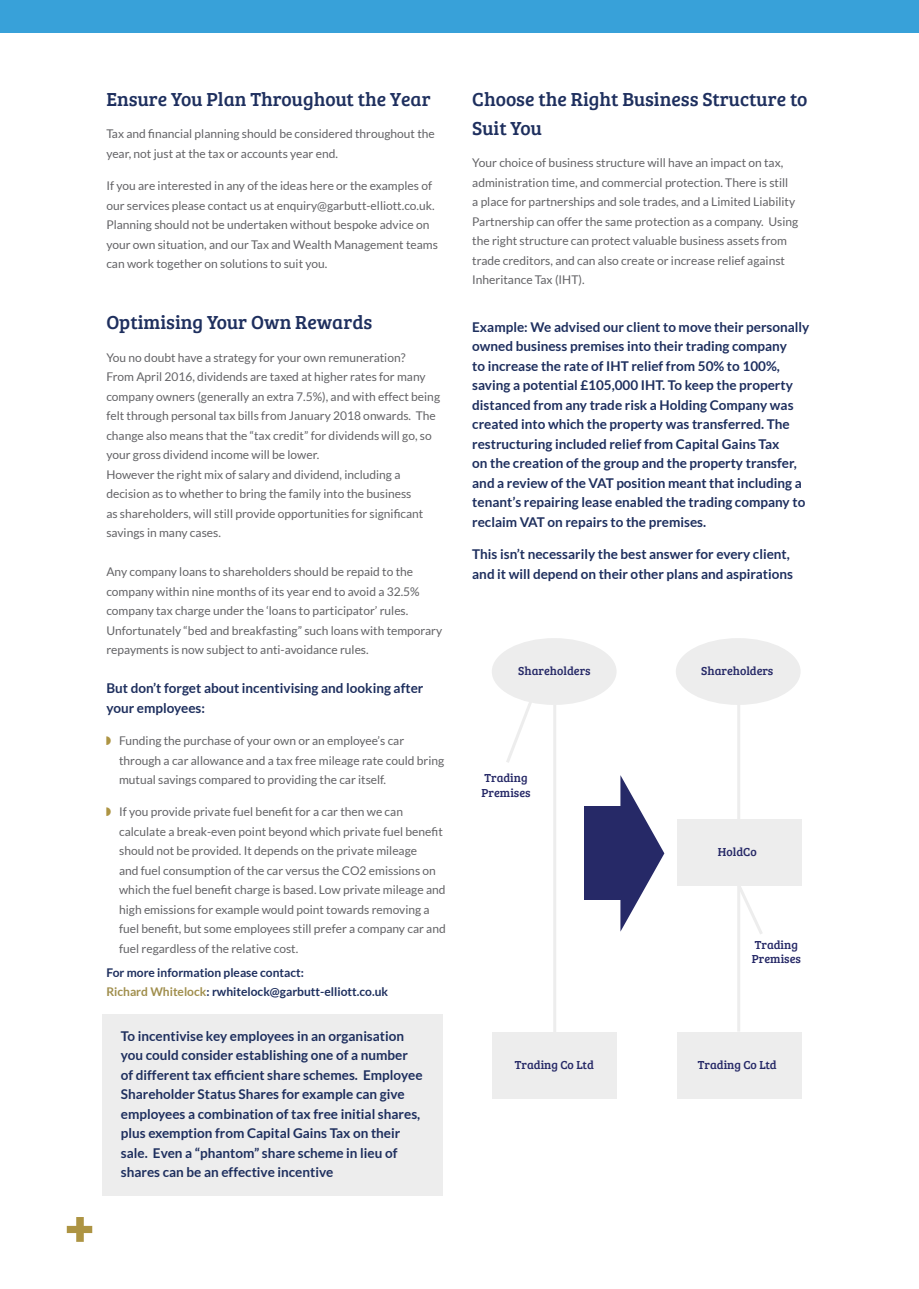
<style>
.page{position:relative;width:919px;height:1289px;background:#fff}
.page>*{position:absolute;margin:0;border:0;box-sizing:border-box;transform-origin:0 0}
.HEADING{font:19.5px/28.8px "Bree Serif";color:#1e2f5e}
.SUB_HEADING{font:700 13.5px/19.5px "Lato";color:#1e2f5e}
.BULLET_POINT{font:12px/19.5px "Lato";color:#636366}
.BODY_TEXT{font:12px/19.5px "Lato";color:#636366}
.GREEN_BOX_TEXT{font:12px "Bree Serif";color:#262967}
.BULLET_POINT-2{font:700 12px "Lato";color:#1e2f5e}
.s1{color:#a08e4c}
</style>
<div class="page">
<svg style="left:67px;top:1217px;width:25px;height:24px"></svg>
<div style="left:0;top:0;width:918px;height:32px;background:#38a1d9"></div>
<hr style="left:553px;top:705px;width:3px;height:359px;background:#ededed">
<svg style="left:506px;top:702px;width:26px;height:61px"></svg>
<svg style="left:620px;top:775px;width:44px;height:156px"></svg>
<div style="left:584px;top:806px;width:46px;height:94px;background:#262967"></div>
<hr style="left:737px;top:683px;width:3px;height:348px;background:#ededed">
<div style="left:491px;top:638px;width:125px;height:67px;background:#ededed;border-radius:50%"></div>
<div style="left:675px;top:638px;width:125px;height:67px;background:#ededed;border-radius:50%"></div>
<div style="left:676px;top:819px;width:125px;height:66px;background:#ededed"></div>
<div style="left:676px;top:1031px;width:125px;height:67px;background:#ededed"></div>
<div style="left:491px;top:1031px;width:125px;height:67px;background:#ededed"></div>
<svg style="left:723px;top:885px;width:42px;height:49px"></svg>
<div style="left:102px;top:1014px;width:340px;height:181px;background:#ededed"></div>
<p class="HEADING" style="left:106px;top:84px;width:326px">Ensure You Plan Throughout the Year</p>
<p class="BULLET_POINT" style="left:106px;top:124px;width:330px">Tax and financial planning should be considered throughout the year, not just at the tax or accounts year end.</p>
<p class="BULLET_POINT" style="left:106px;top:176px;width:333px">If you are interested in any of the ideas here or the examples of our services please contact us at enquiry@garbutt-elliott.co.uk.<br>Planning should not be undertaken without bespoke advice on your own situation, and our Tax and Wealth Management teams can work together on solutions to suit you.</p>
<p class="HEADING" style="left:106px;top:307px;width:267px">Optimising Your Own Rewards</p>
<p class="BULLET_POINT" style="left:106px;top:347px;width:335px">You no doubt have a strategy for your own remuneration?<br>From April 2016, dividends are taxed at higher rates for many company owners (generally an extra 7.5%), and with effect being felt through personal tax bills from January 2018 onwards. The change also means that the “tax credit” for dividends will go, so your gross dividend income will be lower.</p>
<p class="BULLET_POINT" style="left:106px;top:464px;width:318px">However the right mix of salary and dividend, including a decision as to whether to bring the family into the business as shareholders, will still provide opportunities for significant savings in many cases.</p>
<p class="BULLET_POINT" style="left:106px;top:562px;width:337px">Any company loans to shareholders should be repaid to the company within nine months of its year end to avoid a 32.5% company tax charge under the ‘loans to participator’ rules.<br>Unfortunately “bed and breakfasting” such loans with temporary repayments is now subject to anti-avoidance rules.</p>
<p class="SUB_HEADING" style="left:106px;top:678px;width:318px">But don’t forget about incentivising and looking after your employees:</p>
<p class="BULLET_POINT" style="left:119px;top:730px;width:326px">Funding the purchase of your own or an employee’s car through a car allowance and a tax free mileage rate could bring mutual savings compared to providing the car itself.</p>
<p class="BULLET_POINT" style="left:119px;top:802px;width:328px">If you provide private fuel benefit for a car then we can calculate a break-even point beyond which private fuel benefit should not be provided. It depends on the private mileage<br>and fuel consumption of the car versus the CO2 emissions on which the fuel benefit charge is based. Low private mileage and high emissions for example would point towards removing a fuel benefit, but some employees still prefer a company car and fuel regardless of the relative cost.</p>
<p class="BULLET_POINT-2" style="left:106px;top:965px;width:199px">For more information please contact:</p>
<p class="BULLET_POINT-2" style="left:106px;top:984px;width:283px"><span class="s1">Richard Whitelock</span>: rwhitelock@garbutt-elliott.co.uk</p>
<p class="SUB_HEADING" style="left:121px;top:1025px;width:303px">To incentivise key employees in an organisation you could consider establishing one of a number of different tax efficient share schemes. Employee Shareholder Status Shares for example can give employees a combination of tax free initial shares, plus exemption from Capital Gains Tax on their sale. Even a “phantom” share scheme in lieu of shares can be an effective incentive</p>
<p class="HEADING" style="left:472px;top:84px;width:336px">Choose the Right Business Structure to<br>Suit You</p>
<p class="BODY_TEXT" style="left:472px;top:153px;width:327px">Your choice of business structure will have an impact on tax, administration time, and commercial protection. There is still<br>a place for partnerships and sole trades, and a Limited Liability Partnership can offer the same protection as a company. Using the right structure can protect valuable business assets from trade creditors, and can also create or increase relief against Inheritance Tax (IHT).</p>
<p class="SUB_HEADING" style="left:472px;top:317px;width:338px">Example: We advised our client to move their personally owned business premises into their trading company<br>to increase the rate of IHT relief from 50% to 100%, saving a potential £105,000 IHT. To keep the property distanced from any trade risk a Holding Company was created into which the property was transferred. The restructuring included relief from Capital Gains Tax<br>on the creation of the group and the property transfer, and a review of the VAT position meant that including a tenant’s repairing lease enabled the trading company to reclaim VAT on repairs to the premises.</p>
<p class="SUB_HEADING" style="left:472px;top:544px;width:322px">This isn’t necessarily the best answer for every client, and it will depend on their other plans and aspirations</p>
<p class="GREEN_BOX_TEXT" style="left:518px;top:661px;width:74px">Shareholders</p>
<p class="GREEN_BOX_TEXT" style="left:701px;top:661px;width:74px">Shareholders</p>
<p class="GREEN_BOX_TEXT" style="left:484px;top:769px;width:45px">Trading</p>
<p class="GREEN_BOX_TEXT" style="left:481px;top:783px;width:51px">Premises</p>
<p class="GREEN_BOX_TEXT" style="left:717px;top:843px;width:40px">HoldCo</p>
<p class="GREEN_BOX_TEXT" style="left:754px;top:936px;width:45px">Trading</p>
<p class="GREEN_BOX_TEXT" style="left:751px;top:950px;width:51px">Premises</p>
<p class="GREEN_BOX_TEXT" style="left:515px;top:1056px;width:80px">Trading Co Ltd</p>
<p class="GREEN_BOX_TEXT" style="left:697px;top:1056px;width:80px">Trading Co Ltd</p>
</div>
